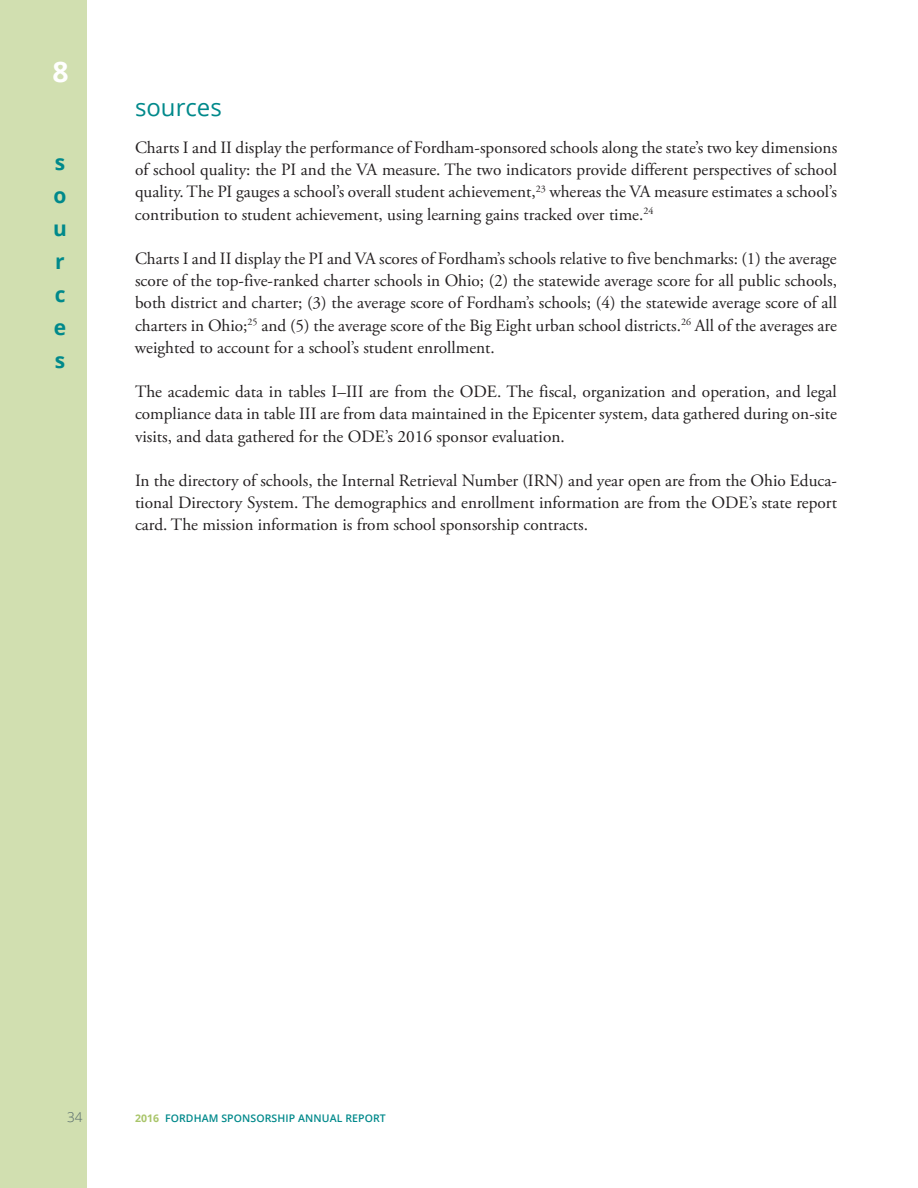
<style>
.page{position:relative;width:918px;height:1188px;background:#fff}
.page>*{position:absolute;margin:0;border:0;box-sizing:border-box;transform-origin:0 0}
.t1{font:700 28.35px "Open Sans";color:#fff}
.t2{font:24px "Open Sans";color:#00898b}
.t3{font:700 21px/33px "Open Sans";color:#00898b;text-align:justify}
.t4{font:17.25px/22.2px "Adobe Garamond Pro";color:#231f20;text-align:justify}
.t5{font:300 13.5px "Open Sans";color:#506468}
.t6{font:600 10.5px "Open Sans";letter-spacing:.01em;color:#00898b}
.s1{font-weight:700;color:#a9c56a}
</style>
<div class="page">
<div style="left:0;top:0;width:87px;height:1188px;background:#d1dfb0"></div>
<h1 class="t1" style="left:52px;top:52px;width:18px">8</h1>
<p class="t3" style="left:53px;top:145px;width:15px">s o u r c e s</p>
<h2 class="t2" style="left:135px;top:91px;width:88px">sources</h2>
<p class="t4" style="left:135px;top:137px;width:704px">Charts I and II display the performance of Fordham-sponsored schools along the state’s two key dimensions of school quality: the PI and the VA measure. The two indicators provide different perspectives of school quality. The PI gauges a school’s overall student achievement,<sup>23</sup> whereas the VA measure estimates a school’s contribution to student achievement, using learning gains tracked over time.<sup>24</sup></p>
<p class="t4" style="left:135px;top:248px;width:704px">Charts I and II display the PI and VA scores of Fordham’s schools relative to five benchmarks: (1) the average score of the top-five-ranked charter schools in Ohio; (2) the statewide average score for all public schools, both district and charter; (3) the average score of Fordham’s schools; (4) the statewide average score of all charters in Ohio;<sup>25</sup> and (5) the average score of the Big Eight urban school districts.<sup>26</sup> All of the averages are weighted to account for a school’s student enrollment.</p>
<p class="t4" style="left:135px;top:381px;width:704px">The academic data in tables I–III are from the ODE. The fiscal, organization and operation, and legal compliance data in table III are from data maintained in the Epicenter system, data gathered during on-site visits, and data gathered for the ODE’s 2016 sponsor evaluation.</p>
<p class="t4" style="left:135px;top:470px;width:704px">In the directory of schools, the Internal Retrieval Number (IRN) and year open are from the Ohio Educa&shy;tional Directory System. The demographics and enrollment information are from the ODE’s state report card. The mission information is from school sponsorship contracts.</p>
<p class="t5" style="left:67px;top:1108px;width:17px">34</p>
<p class="t6" style="left:135px;top:1111px;width:252px"><span class="s1">2016</span> FORDHAM SPONSORSHIP ANNUAL REPORT</p>
</div>
